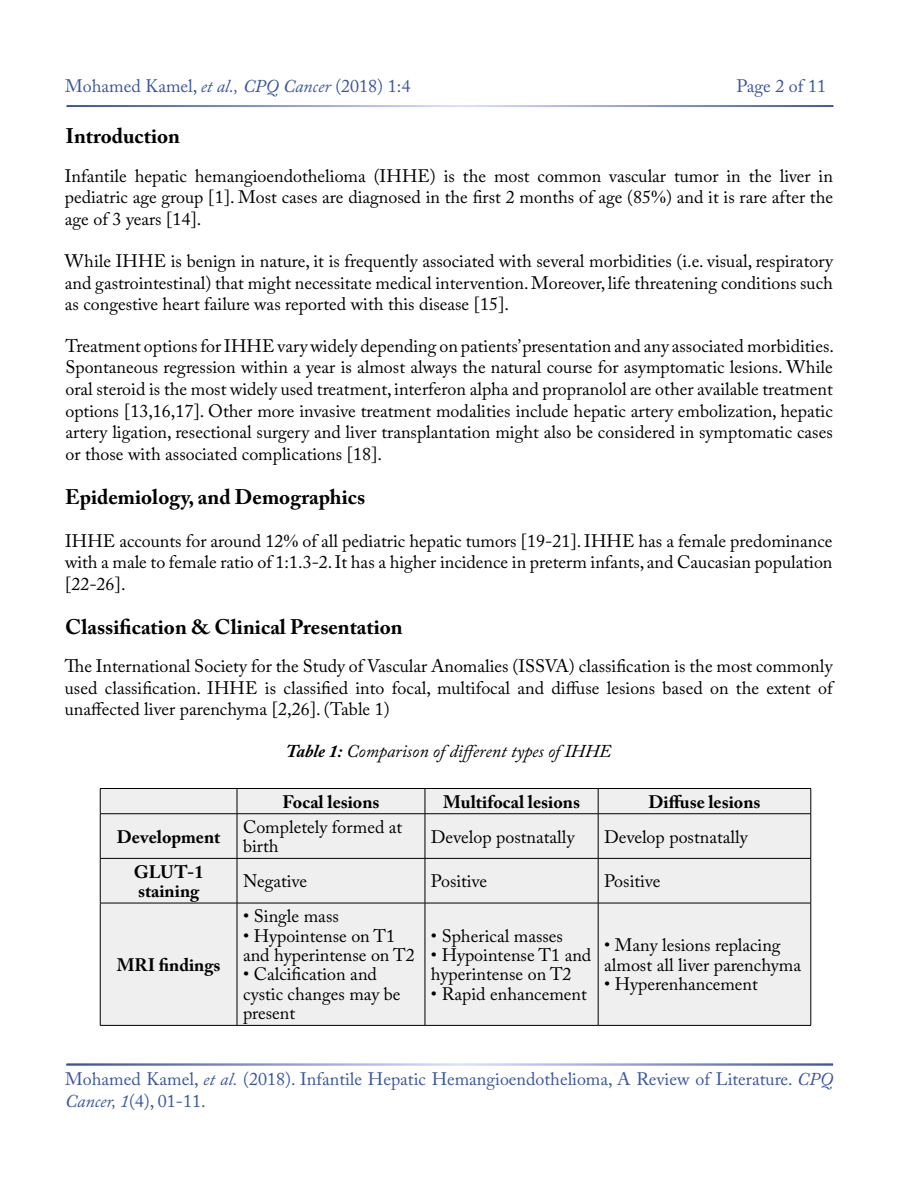
<style>
.page{position:relative;width:900px;height:1200px;background:#fff}
.page>*{position:absolute;margin:0;border:0;box-sizing:border-box;transform-origin:0 0}
.t1{font:700 21px "Adobe Caslon Pro";color:#000}
.t2{font:18px/21.6px "Adobe Caslon Pro";color:#000;text-align:justify}
.t3{font:18px/21.6px "Adobe Caslon Pro";color:#3955a0}
.t4{font:700 18px/19.4px "Adobe Caslon Pro";color:#000}
.t5{font:italic 18px "Adobe Caslon Pro";color:#000}
.s1{font-style:italic}
.s2{font-family:"Times New Roman"}
.s3{font-weight:700}
</style>
<div class="page">
<div style="left:101px;top:789px;width:710px;height:236px;background:#efeff0"></div>
<hr style="left:100px;top:788px;width:137px;height:1px;background:#000">
<svg style="left:100px;top:789px;width:1px;height:24px"></svg>
<hr style="left:237px;top:788px;width:188px;height:1px;background:#000">
<svg style="left:237px;top:789px;width:1px;height:24px"></svg>
<hr style="left:425px;top:788px;width:173px;height:1px;background:#000">
<svg style="left:425px;top:789px;width:1px;height:24px"></svg>
<hr style="left:598px;top:788px;width:213px;height:1px;background:#000">
<svg style="left:598px;top:789px;width:1px;height:24px"></svg>
<svg style="left:811px;top:789px;width:1px;height:25px"></svg>
<hr style="left:100px;top:813px;width:137px;height:1px;background:#000">
<hr style="left:100px;top:814px;width:1px;height:44px;background:#000">
<hr style="left:237px;top:813px;width:188px;height:1px;background:#000">
<hr style="left:237px;top:814px;width:1px;height:44px;background:#000">
<hr style="left:425px;top:813px;width:173px;height:1px;background:#000">
<hr style="left:425px;top:814px;width:1px;height:44px;background:#000">
<hr style="left:598px;top:813px;width:213px;height:1px;background:#000">
<hr style="left:598px;top:814px;width:1px;height:44px;background:#000">
<hr style="left:811px;top:814px;width:1px;height:44px;background:#000">
<hr style="left:100px;top:858px;width:137px;height:1px;background:#000">
<hr style="left:100px;top:859px;width:1px;height:44px;background:#000">
<hr style="left:237px;top:858px;width:188px;height:1px;background:#000">
<hr style="left:237px;top:859px;width:1px;height:44px;background:#000">
<hr style="left:425px;top:858px;width:173px;height:1px;background:#000">
<hr style="left:425px;top:859px;width:1px;height:44px;background:#000">
<hr style="left:598px;top:858px;width:213px;height:1px;background:#000">
<hr style="left:598px;top:859px;width:1px;height:44px;background:#000">
<hr style="left:811px;top:859px;width:1px;height:44px;background:#000">
<hr style="left:100px;top:903px;width:137px;height:1px;background:#000">
<hr style="left:100px;top:903px;width:1px;height:122px;background:#000">
<hr style="left:237px;top:903px;width:188px;height:1px;background:#000">
<hr style="left:237px;top:903px;width:1px;height:122px;background:#000">
<hr style="left:425px;top:903px;width:173px;height:1px;background:#000">
<hr style="left:425px;top:903px;width:1px;height:122px;background:#000">
<hr style="left:598px;top:903px;width:213px;height:1px;background:#000">
<hr style="left:598px;top:903px;width:1px;height:122px;background:#000">
<hr style="left:811px;top:903px;width:1px;height:122px;background:#000">
<hr style="left:100px;top:1025px;width:137px;height:1px;background:#000">
<hr style="left:237px;top:1025px;width:188px;height:1px;background:#000">
<hr style="left:425px;top:1025px;width:173px;height:1px;background:#000">
<hr style="left:598px;top:1025px;width:213px;height:1px;background:#000">
<p class="t3" style="left:65px;top:75px;width:347px">Mohamed Kamel, <span class="s1">et al., CPQ Cancer</span> (2018) 1:4</p>
<p class="t3" style="left:736px;top:75px;width:91px">Page 2 of 11</p>
<p class="t1" style="left:65px;top:124px;width:116px">Introduction</p>
<p class="t2" style="left:65px;top:165px;width:770px">Infantile hepatic hemangioendothelioma (IHHE) is the most common vascular tumor in the liver in pediatric age group [1]. Most cases are diagnosed in the first 2 months of age (85<span class="s2">%</span>) and it is rare after the age of 3 years [14].</p>
<p class="t2" style="left:65px;top:250px;width:770px">While IHHE is benign in nature, it is frequently associated with several morbidities (i.e. visual, respiratory and gastrointestinal) that might necessitate medical intervention. Moreover, life threatening conditions such as congestive heart failure was reported with this disease [15].</p>
<p class="t2" style="left:65px;top:335px;width:770px">Treatment options for IHHE vary widely depending on patients’ presentation and any associated morbidities.<br>Spontaneous regression within a year is almost always the natural course for asymptomatic lesions. While oral steroid is the most widely used treatment, interferon alpha and propranolol are other available treatment options [13,16,17]. Other more invasive treatment modalities include hepatic artery embolization, hepatic artery ligation, resectional surgery and liver transplantation might also be considered in symptomatic cases or those with associated complications [18].</p>
<p class="t1" style="left:65px;top:484px;width:302px">Epidemiology, and Demographics</p>
<p class="t2" style="left:65px;top:530px;width:769px">IHHE accounts for around 12<span class="s2">%</span> of all pediatric hepatic tumors [19-21]. IHHE has a female predominance with a male to female ratio of 1:1.3-2. It has a higher incidence in preterm infants, and Caucasian population [22-26].</p>
<p class="t1" style="left:65px;top:615px;width:339px">Classification &amp; Clinical Presentation</p>
<p class="t2" style="left:65px;top:655px;width:769px">The International Society for the Study of Vascular Anomalies (ISSVA) classification is the most commonly used classification. IHHE is classified into focal, multifocal and diffuse lesions based on the extent of unaffected liver parenchyma [2,26]. (Table 1)</p>
<p class="t5" style="left:286px;top:740px;width:326px"><span class="s3">Table 1:</span> Comparison of different types of IHHE</p>
<p class="t4" style="left:282px;top:792px;width:99px">Focal lesions</p>
<p class="t4" style="left:443px;top:792px;width:138px">Multifocal lesions</p>
<p class="t4" style="left:648px;top:792px;width:114px">Diffuse lesions</p>
<p class="t4" style="left:117px;top:827px;width:105px">Development</p>
<p class="t2" style="left:243px;top:817px;width:161px;line-height:19.4px">Completely formed at birth</p>
<p class="t2" style="left:431px;top:826px;width:145px">Develop postnatally</p>
<p class="t2" style="left:604px;top:826px;width:145px">Develop postnatally</p>
<p class="t4" style="left:134px;top:862px;width:71px">GLUT-1 staining</p>
<p class="t2" style="left:243px;top:870px;width:66px">Negative</p>
<p class="t2" style="left:431px;top:870px;width:58px">Positive</p>
<p class="t2" style="left:604px;top:870px;width:58px">Positive</p>
<p class="t4" style="left:117px;top:955px;width:105px">MRI findings</p>
<p class="t2" style="left:243px;top:905px;width:97px">• Single mass</p>
<p class="t2" style="left:243px;top:926px;width:173px;line-height:19.4px">• Hypointense on T1 and hyperintense on T2</p>
<p class="t2" style="left:243px;top:965px;width:159px;line-height:19.4px;text-align:left">• Calcification and cystic changes may be present</p>
<p class="t2" style="left:431px;top:925px;width:134px">• Spherical masses</p>
<p class="t2" style="left:431px;top:945px;width:162px;line-height:19.4px">• Hypointense T1 and hyperintense on T2</p>
<p class="t2" style="left:431px;top:983px;width:157px">• Rapid enhancement</p>
<p class="t2" style="left:604px;top:935px;width:198px;line-height:19.4px">• Many lesions replacing almost all liver parenchyma</p>
<p class="t2" style="left:604px;top:973px;width:155px">• Hyperenhancement</p>
<p class="t3" style="left:65px;top:1068px;width:769px">Mohamed Kamel, <span class="s1">et al.</span> (2018). Infantile Hepatic Hemangioendothelioma, A Review of Literature. <span class="s1">CPQ<br>Cancer, 1</span>(4), 01-11.</p>
</div>
